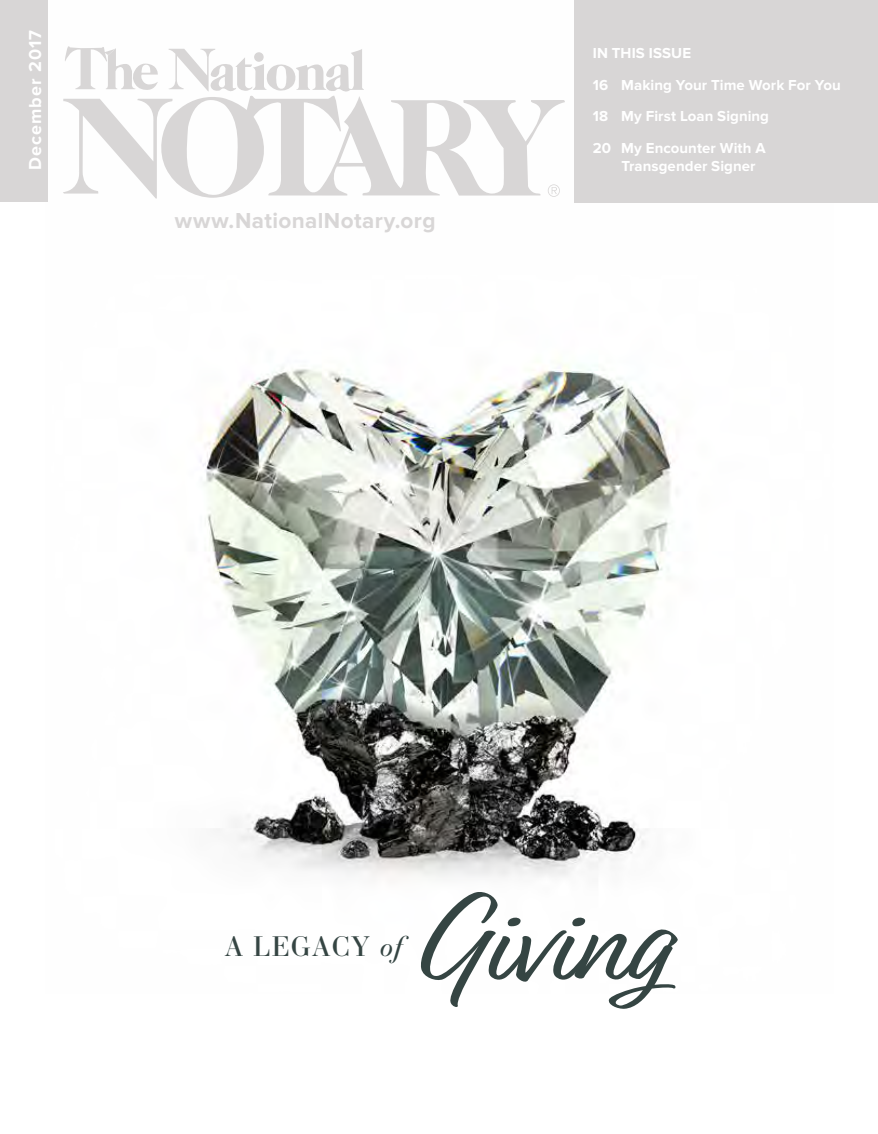
<style>
.page{position:relative;width:878px;height:1134px;background:#fff}
.page>*{position:absolute;margin:0;border:0;box-sizing:border-box;transform-origin:0 0}
.t1{font:123.45px "Relation";letter-spacing:-.015em;color:#354543}
.t2{font:26.85px "Essonnes Display";letter-spacing:.045em;color:#354543}
.t3{font:700 22.5px "Proxima Nova";letter-spacing:.02em;color:#d8d6d6}
.t4{font:700 18px "Proxima Nova";letter-spacing:.06em;color:#fff}
.t5{font:700 15px/31.5px "Proxima Nova";letter-spacing:.005em;color:#fff}
.s1{font-style:italic}
</style>
<div class="page">
<img style="left:47px;top:0;width:786px;height:878px">
<div style="left:575px;top:0;width:303px;height:202px;background:#d8d6d6"></div>
<div style="left:0;top:0;width:47px;height:202px;background:#d8d6d6"></div>
<svg style="left:364px;top:95px;width:201px;height:103px"></svg>
<svg style="left:63px;top:45px;width:301px;height:154px"></svg>
<svg style="left:547px;top:184px;width:13px;height:13px"></svg>
<p class="t4" style="left:25px;top:170px;width:142px;rotate:-90deg">December 2017</p>
<h3 class="t3" style="left:175px;top:208px;width:262px">www.NationalNotary.org</h3>
<p class="t5" style="left:592px;top:38px;width:249px">IN THIS ISSUE<br>16 Making Your Time Work For You<br>18 My First Loan Signing<br>20 My Encounter With A</p>
<p class="t5" style="left:621px;top:150px;width:136px">Transgender Signer</p>
<h2 class="t2" style="left:225px;top:927px;width:179px">A LEGACY <span class="s1">of</span></h2>
<h1 class="t1" style="left:421px;top:874px;width:245px">Giving</h1>
</div>
